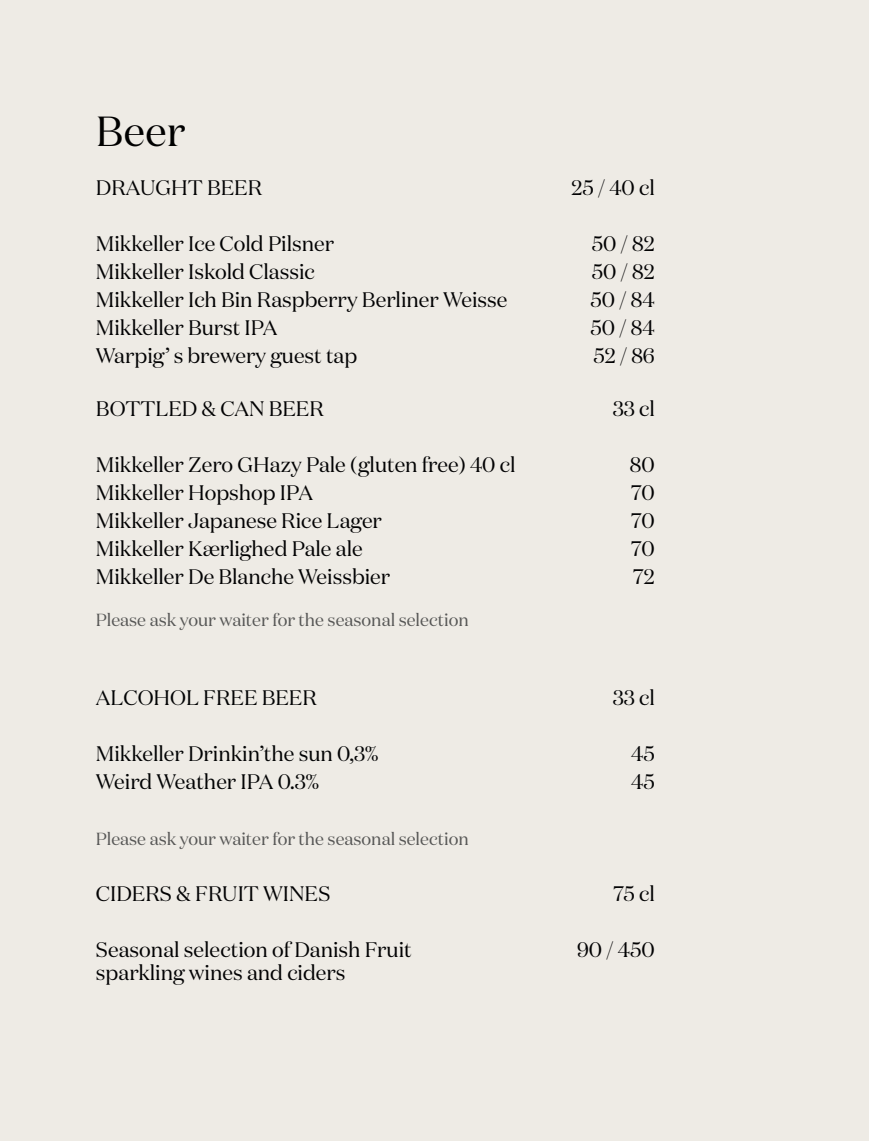
<style>
.page{position:relative;width:869px;height:1141px;background:#fff}
.page>*{position:absolute;margin:0;border:0;box-sizing:border-box;transform-origin:0 0}
.t1{font:42px "Domaine Display";color:#000}
.t2{font:21px "Domaine Display";color:#020203}
.t3{font:21px "Domaine Display";color:#020304}
.t4{font:17.5px "Domaine Display";color:#575756}
</style>
<div class="page">
<div style="left:0;top:0;width:868px;height:1141px;background:#eeebe5"></div>
<h1 class="t1" style="left:96px;top:105px;width:91px">Beer</h1>
<p class="t2" style="left:96px;top:175px;width:168px">DRAUGHT BEER</p>
<p class="t2" style="left:571px;top:175px;width:85px">25 / 40 cl</p>
<p class="t2" style="left:96px;top:231px;width:240px">Mikkeller Ice Cold Pilsner</p>
<p class="t2" style="left:592px;top:231px;width:64px">50 / 82</p>
<p class="t2" style="left:96px;top:259px;width:220px">Mikkeller Iskold Classic</p>
<p class="t2" style="left:592px;top:259px;width:64px">50 / 82</p>
<p class="t2" style="left:96px;top:287px;width:413px">Mikkeller Ich Bin Raspberry Berliner Weisse</p>
<p class="t2" style="left:590px;top:287px;width:65px">50 / 84</p>
<p class="t2" style="left:96px;top:315px;width:183px">Mikkeller Burst IPA</p>
<p class="t2" style="left:590px;top:315px;width:65px">50 / 84</p>
<p class="t2" style="left:96px;top:343px;width:263px">Warpig’ s brewery guest tap</p>
<p class="t2" style="left:593px;top:343px;width:62px">52 / 86</p>
<p class="t2" style="left:96px;top:396px;width:229px">BOTTLED &amp; CAN BEER</p>
<p class="t2" style="left:612px;top:396px;width:43px">33 cl</p>
<p class="t2" style="left:96px;top:452px;width:421px">Mikkeller Zero GHazy Pale (gluten free) 40 cl</p>
<p class="t2" style="left:629px;top:452px;width:26px">80</p>
<p class="t2" style="left:96px;top:480px;width:218px">Mikkeller Hopshop IPA</p>
<p class="t2" style="left:631px;top:480px;width:25px">70</p>
<p class="t2" style="left:96px;top:508px;width:287px">Mikkeller Japanese Rice Lager</p>
<p class="t2" style="left:631px;top:508px;width:25px">70</p>
<p class="t2" style="left:96px;top:536px;width:268px">Mikkeller Kærlighed Pale ale</p>
<p class="t2" style="left:631px;top:536px;width:25px">70</p>
<p class="t2" style="left:96px;top:564px;width:295px">Mikkeller De Blanche Weissbier</p>
<p class="t2" style="left:632px;top:564px;width:23px">72</p>
<p class="t4" style="left:96px;top:609px;width:374px">Please ask your waiter for the seasonal selection</p>
<p class="t3" style="left:96px;top:684px;width:222px">ALCOHOL FREE BEER</p>
<p class="t3" style="left:612px;top:684px;width:43px">33 cl</p>
<p class="t3" style="left:96px;top:740px;width:284px">Mikkeller Drinkin’the sun 0,3%</p>
<p class="t3" style="left:630px;top:740px;width:25px">45</p>
<p class="t3" style="left:96px;top:768px;width:224px">Weird Weather IPA 0.3%</p>
<p class="t3" style="left:630px;top:768px;width:25px">45</p>
<p class="t4" style="left:96px;top:828px;width:374px">Please ask your waiter for the seasonal selection</p>
<p class="t2" style="left:96px;top:880px;width:236px">CIDERS &amp; FRUIT WINES</p>
<p class="t2" style="left:613px;top:880px;width:43px">75 cl</p>
<p class="t2" style="left:96px;top:936px;width:317px">Seasonal selection of Danish Fruit</p>
<p class="t2" style="left:576px;top:936px;width:79px">90 / 450</p>
<p class="t2" style="left:96px;top:959px;width:251px">sparkling wines and ciders</p>
</div>
